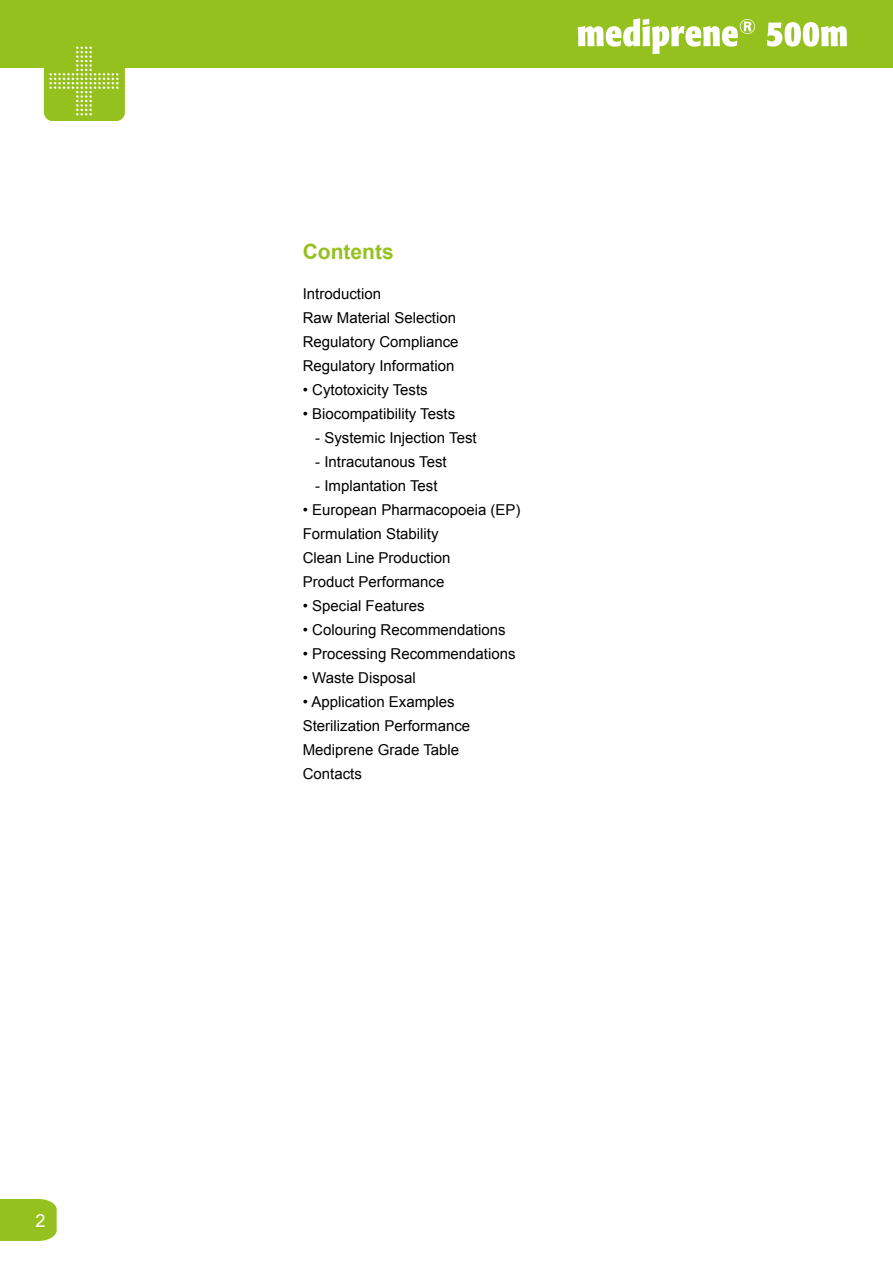
<style>
.page{position:relative;width:893px;height:1263px;background:#fff}
.page>*{position:absolute;margin:0;border:0;box-sizing:border-box;transform-origin:0 0}
.t1{font:700 21px "Arial";color:#95c11f}
.t2{font:18px "Arial";color:#fff}
.t3{font:15px/24px "Arial";color:#000}
</style>
<div class="page">
<div style="left:0;top:0;width:893px;height:68px;background:#95c11f"></div>
<div style="left:44px;top:40px;width:81px;height:81px;background:#95c11f;border-radius:9px"></div>
<svg style="left:49px;top:46px;width:70px;height:70px"></svg>
<div style="left:0;top:1199px;width:57px;height:42px;background:#95c11f"></div>
<svg style="left:578px;top:18px;width:177px;height:36px"></svg>
<svg style="left:767px;top:22px;width:80px;height:25px"></svg>
<p class="t2" style="left:35px;top:1208px;width:12px">2</p>
<h1 class="t1" style="left:303px;top:237px;width:92px">Contents</h1>
<p class="t3" style="left:303px;top:282px;width:157px">Introduction<br>Raw Material Selection<br>Regulatory Compliance<br>Regulatory Information</p>
<p class="t3" style="left:303px;top:378px;width:127px">• Cytotoxicity Tests</p>
<p class="t3" style="left:303px;top:402px;width:154px">• Biocompatibility Tests</p>
<p class="t3" style="left:315px;top:426px;width:163px">- Systemic Injection Test</p>
<p class="t3" style="left:315px;top:450px;width:133px">- Intracutanous Test</p>
<p class="t3" style="left:315px;top:474px;width:124px">- Implantation Test</p>
<p class="t3" style="left:303px;top:498px;width:219px">• European Pharmacopoeia (EP)<br>Formulation Stability<br>Clean Line Production<br>Product Performance</p>
<p class="t3" style="left:303px;top:594px;width:123px">• Special Features</p>
<p class="t3" style="left:303px;top:618px;width:204px">• Colouring Recommendations</p>
<p class="t3" style="left:303px;top:642px;width:214px">• Processing Recommendations</p>
<p class="t3" style="left:303px;top:666px;width:115px">• Waste Disposal</p>
<p class="t3" style="left:303px;top:690px;width:169px">• Application Examples<br>Sterilization Performance<br>Mediprene Grade Table<br>Contacts</p>
</div>
